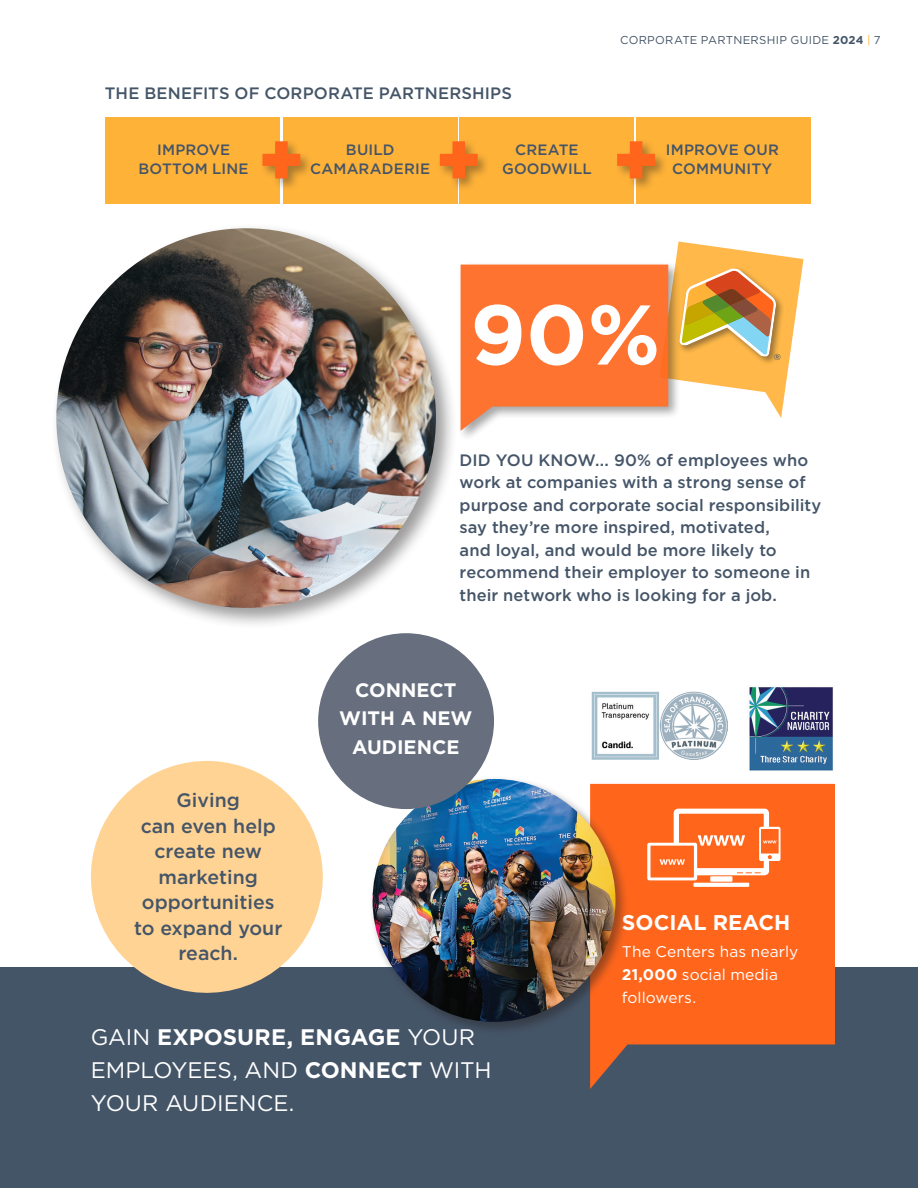
<style>
.page{position:relative;width:918px;height:1188px;background:#fff}
.page>*{position:absolute;margin:0;border:0;box-sizing:border-box;transform-origin:0 0}
._9_Subtitles_White_Bold{font:700 84.45px "Gotham";color:#fff}
._8_Subtitles_White{font:900 72px "Gotham";color:#ff661c}
._25_Slogan_White_SB{font:22.5px/33px "Gotham";color:#fff}
._9_Subtitles_White_Bold-2{font:700 21.3px "Gotham";color:#fff}
.t1{font:500 19.5px/25.5px "Gotham";color:#455568;text-align:center}
.t2{font:700 19.5px/28.5px "Gotham";color:#fff;text-align:center}
._25_Slogan_White_SB-2{font:500 16.5px/22.5px "Gotham";letter-spacing:.005em;color:#455568}
._8_Subtitles_White-2{font:500 16.5px "Gotham";letter-spacing:.01em;color:#455568}
._7_Content_DBlue{font:15.45px/23.2px "Gotham";letter-spacing:.005em;color:#fff}
._8_Content_Black_Bold_C{font:500 15px "Gotham";letter-spacing:.015em;color:#455568}
.t3{font:11.4px "Gotham";letter-spacing:.03em;color:#455568}
.s1{font-weight:700}
.s2{color:#ffb238}
</style>
<div class="page">
<div style="left:0;top:967px;width:918px;height:221px;background:#455568"></div>
<svg style="left:590px;top:784px;width:245px;height:305px;fill:#ff661c"></svg>
<svg style="left:647px;top:809px;width:134px;height:78px"></svg>
<svg style="left:90px;top:746px;width:249px;height:247px;fill:#ffd393"></svg>
<div style="left:369px;top:776px;width:260px;height:260px;background:#231f20;opacity:.45"></div>
<img style="left:373px;top:779px;width:242px;height:243px;border-radius:121px">
<div style="left:318px;top:633px;width:176px;height:176px;background:#676f7f;border-radius:50%"></div>
<img style="left:749px;top:687px;width:84px;height:84px">
<img style="left:591px;top:691px;width:137px;height:69px">
<div style="left:105px;top:117px;width:174px;height:87px;background:#ffb238"></div>
<div style="left:460px;top:117px;width:174px;height:87px;background:#ffb238"></div>
<div style="left:283px;top:117px;width:174px;height:87px;background:#ffb238"></div>
<div style="left:636px;top:117px;width:175px;height:87px;background:#ffb238"></div>
<div style="left:260px;top:138px;width:54px;height:54px;background:#231f20;opacity:.4"></div>
<div style="left:437px;top:138px;width:54px;height:54px;background:#231f20;opacity:.4"></div>
<div style="left:615px;top:138px;width:54px;height:54px;background:#231f20;opacity:.4"></div>
<div style="left:51px;top:223px;width:407px;height:406px;background:#231f20;opacity:.45"></div>
<img style="left:56px;top:228px;width:380px;height:380px;border-radius:190px">
<div style="left:458px;top:261px;width:224px;height:182px;background:#231f20;opacity:.44"></div>
<svg style="left:461px;top:241px;width:342px;height:190px"></svg>
<p class="_8_Subtitles_White-2" style="left:105px;top:83px;width:409px">THE BENEFITS OF CORPORATE PARTNERSHIPS</p>
<p class="t3" style="left:620px;top:32px;width:262px">CORPORATE PARTNERSHIP GUIDE <span class="s1">2024</span> <span class="s2">|</span> 7</p>
<p class="_8_Content_Black_Bold_C" style="left:157px;top:140px;width:75px">IMPROVE</p>
<p class="_8_Content_Black_Bold_C" style="left:139px;top:159px;width:111px">BOTTOM LINE</p>
<p class="_8_Subtitles_White" style="left:258px;top:110px;width:48px">+</p>
<p class="_8_Subtitles_White" style="left:436px;top:110px;width:48px">+</p>
<p class="_8_Subtitles_White" style="left:613px;top:110px;width:48px">+</p>
<p class="_8_Content_Black_Bold_C" style="left:515px;top:140px;width:65px">CREATE</p>
<p class="_8_Content_Black_Bold_C" style="left:502px;top:159px;width:91px">GOODWILL</p>
<p class="_8_Content_Black_Bold_C" style="left:346px;top:140px;width:50px">BUILD</p>
<p class="_8_Content_Black_Bold_C" style="left:310px;top:159px;width:121px">CAMARADERIE</p>
<p class="_8_Content_Black_Bold_C" style="left:666px;top:140px;width:115px">IMPROVE OUR</p>
<p class="_8_Content_Black_Bold_C" style="left:672px;top:159px;width:102px">COMMUNITY</p>
<p class="_9_Subtitles_White_Bold" style="left:470px;top:279px;width:192px">90%</p>
<p class="_25_Slogan_White_SB-2" style="left:460px;top:448px;width:363px">DID YOU KNOW... 90% of employees who work at companies with a strong sense of purpose and corporate social responsibility say they’re more inspired, motivated,<br>and loyal, and would be more likely to recommend their employer to someone in their network who is looking for a job.</p>
<p class="t2" style="left:339px;top:676px;width:135px">CONNECT<br>WITH A NEW</p>
<p class="t2" style="left:352px;top:733px;width:109px">AUDIENCE</p>
<p class="t1" style="left:177px;top:787px;width:65px">Giving</p>
<p class="t1" style="left:141px;top:813px;width:137px">can even help</p>
<p class="t1" style="left:155px;top:838px;width:109px">create new</p>
<p class="t1" style="left:159px;top:864px;width:101px">marketing</p>
<p class="t1" style="left:142px;top:889px;width:134px">opportunities</p>
<p class="t1" style="left:134px;top:915px;width:150px">to expand your reach.</p>
<p class="_25_Slogan_White_SB" style="left:91px;top:1020px;width:402px">GAIN <span class="s1">EXPOSURE, ENGAGE</span> YOUR<br>EMPLOYEES, AND <span class="s1">CONNECT</span> WITH<br>YOUR AUDIENCE.</p>
<p class="_9_Subtitles_White_Bold-2" style="left:622px;top:908px;width:170px">SOCIAL REACH</p>
<p class="_7_Content_DBlue" style="left:622px;top:939px;width:178px">The Centers has nearly<br><span class="s1">21,000</span> social media followers.</p>
</div>
